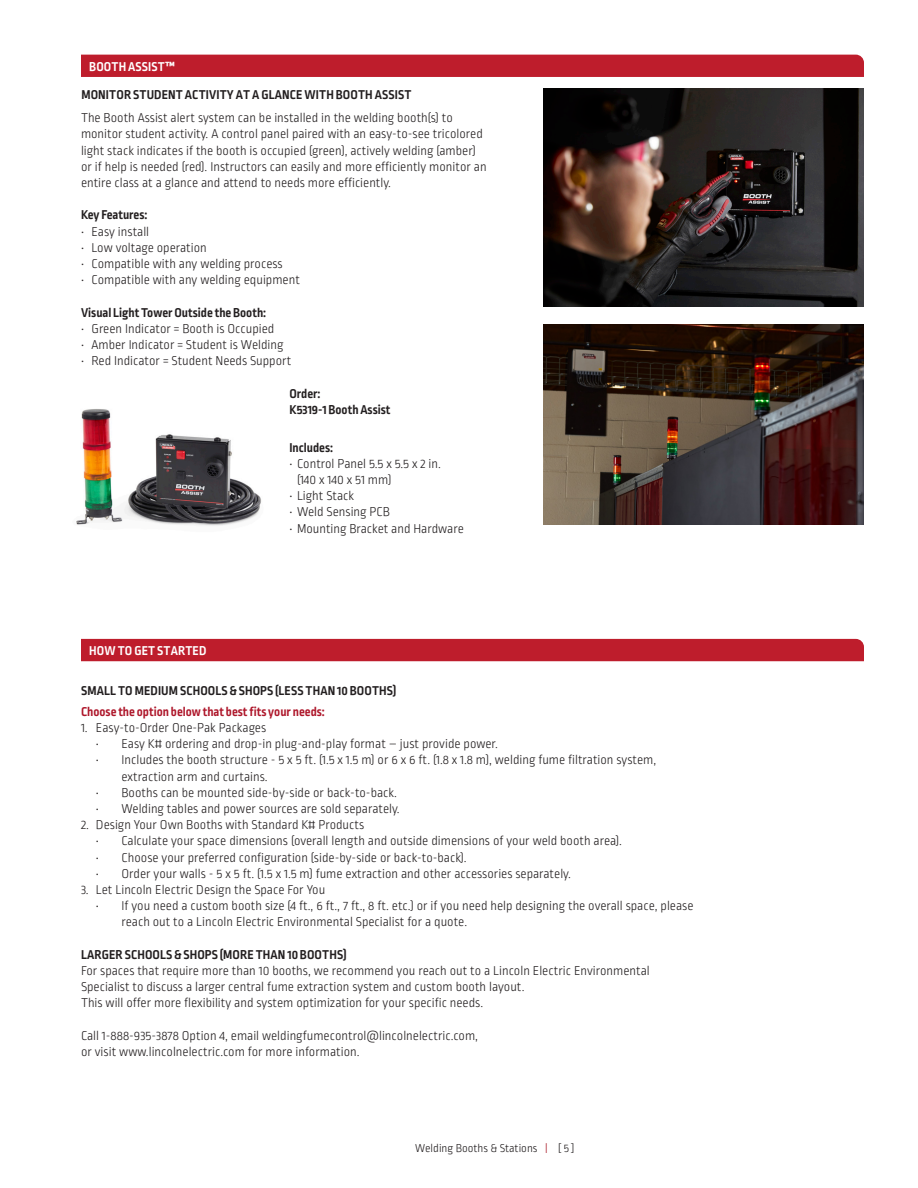
<style>
.page{position:relative;width:918px;height:1188px;background:#fff}
.page>*{position:absolute;margin:0;border:0;box-sizing:border-box;transform-origin:0 0}
.t1{font:300 13.5px/16.2px "Ropa Sans Pro";color:#231f20}
.table_heading{font:700 13.5px "Ropa Sans Pro";letter-spacing:.01em;color:#231f20}
.t2{font:700 13.5px "Ropa Sans Pro";color:#ae172b}
.t3{font:700 13.5px "Ropa Sans Pro";letter-spacing:.01em;color:#fff}
.t4{font:300 12px "Ropa Sans Pro";color:#231f20}
.s1{color:#ab1e2c}
</style>
<div class="page">
<div style="left:81px;top:55px;width:783px;height:22px;background:#be1d2c"></div>
<div style="left:81px;top:639px;width:783px;height:22px;background:#be1d2c"></div>
<img style="left:543px;top:88px;width:321px;height:219px">
<img style="left:543px;top:324px;width:321px;height:201px">
<img style="left:76px;top:409px;width:185px;height:117px">
<p class="t3" style="left:89px;top:59px;width:87px">BOOTH ASSIST™</p>
<p class="table_heading" style="left:81px;top:87px;width:332px">MONITOR STUDENT ACTIVITY AT A GLANCE WITH BOOTH ASSIST</p>
<p class="t1" style="left:81px;top:111px;width:407px">The Booth Assist alert system can be installed in the welding booth(s) to monitor student activity. A control panel paired with an easy-to-see tricolored light stack indicates if the booth is occupied (green), actively welding (amber) or if help is needed (red). Instructors can easily and more efficiently monitor an entire class at a glance and attend to needs more efficiently.</p>
<p class="table_heading" style="left:81px;top:207px;width:68px">Key Features:</p>
<p class="t1" style="left:81px;top:224px;width:70px">• Easy install</p>
<p class="t1" style="left:81px;top:240px;width:127px">• Low voltage operation</p>
<p class="t1" style="left:81px;top:256px;width:203px">• Compatible with any welding process</p>
<p class="t1" style="left:81px;top:273px;width:220px">• Compatible with any welding equipment</p>
<p class="table_heading" style="left:81px;top:305px;width:187px">Visual Light Tower Outside the Booth:</p>
<p class="t1" style="left:81px;top:321px;width:195px">• Green Indicator = Booth is Occupied</p>
<p class="t1" style="left:81px;top:337px;width:204px">• Amber Indicator = Student is Welding</p>
<p class="t1" style="left:81px;top:354px;width:212px">• Red Indicator = Student Needs Support</p>
<p class="table_heading" style="left:290px;top:386px;width:33px">Order:</p>
<p class="table_heading" style="left:290px;top:402px;width:103px">K5319-1 Booth Assist</p>
<p class="table_heading" style="left:290px;top:440px;width:45px">Includes:</p>
<p class="t1" style="left:297px;top:456px;width:145px;text-indent:-8px">• Control Panel 5.5 x 5.5 x 2 in. (140 x 140 x 51 mm)</p>
<p class="t1" style="left:290px;top:489px;width:66px">• Light Stack</p>
<p class="t1" style="left:290px;top:505px;width:102px">• Weld Sensing PCB</p>
<p class="t1" style="left:290px;top:521px;width:176px">• Mounting Bracket and Hardware</p>
<p class="t3" style="left:89px;top:643px;width:119px">HOW TO GET STARTED</p>
<p class="table_heading" style="left:81px;top:683px;width:317px">SMALL TO MEDIUM SCHOOLS &amp; SHOPS (LESS THAN 10 BOOTHS)</p>
<p class="t2" style="left:81px;top:704px;width:245px">Choose the option below that best fits your needs:</p>
<p class="t1" style="left:81px;top:720px;width:187px">1. Easy-to-Order One-Pak Packages</p>
<p class="t1" style="left:96px;top:737px;width:403px">• Easy K# ordering and drop-in plug-and-play format – just provide power.</p>
<p class="t1" style="left:122px;top:753px;width:536px;text-indent:-26px">• Includes the booth structure - 5 x 5 ft. (1.5 x 1.5 m) or 6 x 6 ft. (1.8 x 1.8 m), welding fume filtration system, extraction arm and curtains.</p>
<p class="t1" style="left:96px;top:785px;width:302px">• Booths can be mounted side-by-side or back-to-back.</p>
<p class="t1" style="left:96px;top:801px;width:305px">• Welding tables and power sources are sold separately.</p>
<p class="t1" style="left:81px;top:818px;width:285px">2. Design Your Own Booths with Standard K# Products</p>
<p class="t1" style="left:96px;top:834px;width:528px">• Calculate your space dimensions (overall length and outside dimensions of your weld booth area).</p>
<p class="t1" style="left:96px;top:850px;width:372px">• Choose your preferred configuration (side-by-side or back-to-back).</p>
<p class="t1" style="left:96px;top:866px;width:476px">• Order your walls - 5 x 5 ft. (1.5 x 1.5 m) fume extraction and other accessories separately.</p>
<p class="t1" style="left:81px;top:882px;width:246px">3. Let Lincoln Electric Design the Space For You</p>
<p class="t1" style="left:122px;top:899px;width:573px;text-indent:-26px">• If you need a custom booth size (4 ft., 6 ft., 7 ft., 8 ft. etc.) or if you need help designing the overall space, please reach out to a Lincoln Electric Environmental Specialist for a quote.</p>
<p class="table_heading" style="left:81px;top:947px;width:267px">LARGER SCHOOLS &amp; SHOPS (MORE THAN 10 BOOTHS)</p>
<p class="t1" style="left:81px;top:963px;width:570px">For spaces that require more than 10 booths, we recommend you reach out to a Lincoln Electric Environmental<br>Specialist to discuss a larger central fume extraction system and custom booth layout.<br>This will offer more flexibility and system optimization for your specific needs.</p>
<p class="t1" style="left:81px;top:1028px;width:399px">Call 1-888-935-3878 Option 4, email weldingfumecontrol@lincolnelectric.com, or visit www.lincolnelectric.com for more information.</p>
<p class="t4" style="left:415px;top:1142px;width:161px">Welding Booths &amp; Stations <span class="s1">|</span> [ 5 ]</p>
</div>
